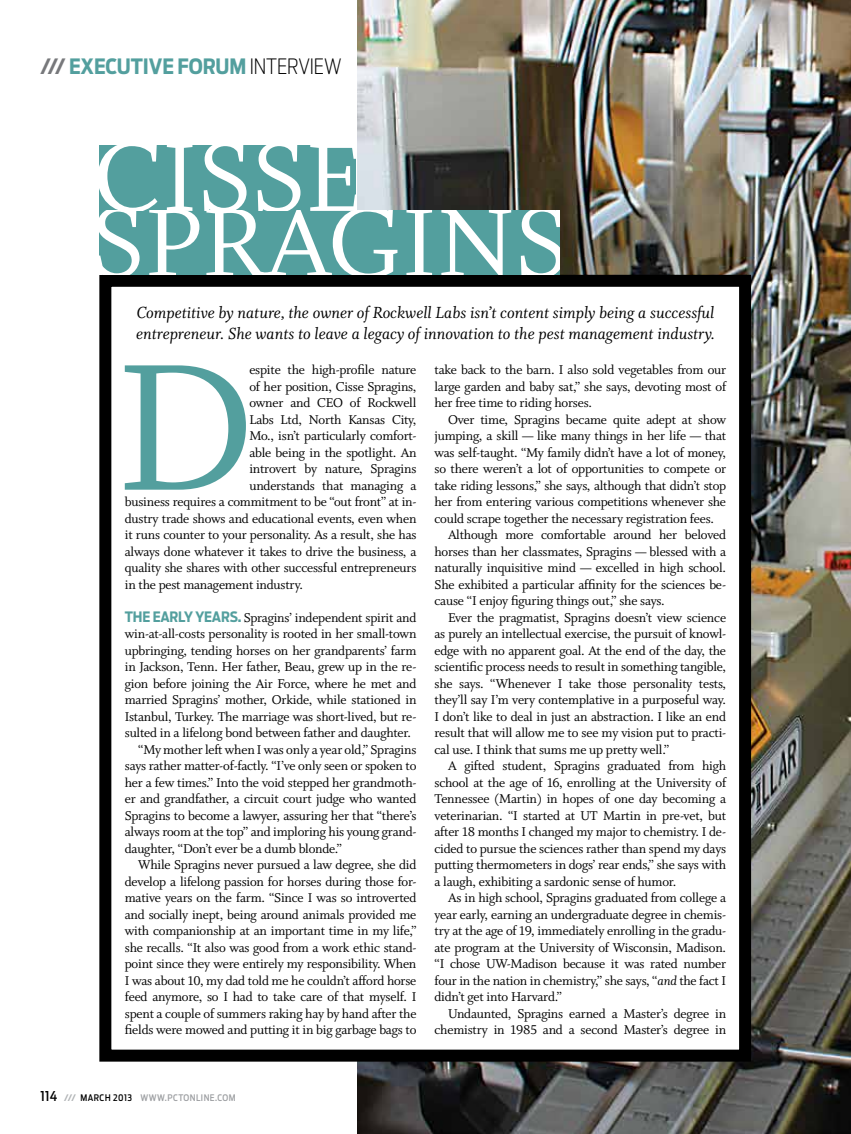
<style>
.page{position:relative;width:851px;height:1134px;background:#fff}
.page>*{position:absolute;margin:0;border:0;box-sizing:border-box;transform-origin:0 0}
.t1{font:201.75px "Whitman Roman LF";color:#539f9e}
.t2{font:109.35px "Whitman Roman LF";color:#fff}
.t3{font:700 21px "Antenna Cond";letter-spacing:-.005em;color:#539f9e}
.t4{font:18px/21px "Whitman Italic LF";color:#000}
.t5{font:14.25px/16.5px "Whitman Roman LF";letter-spacing:-.015em;color:#000;text-align:justify}
.t6{font:500 9px "Antenna Cond";letter-spacing:.05em;color:#9d9fa2}
.s1{color:#77787b}
.s2{font-weight:200;color:#000}
.s3{font-family:"Antenna Cond";font-weight:700;color:#539f9e}
.s4{font-family:"Whitman Italic LF"}
.s5{font-size:13.5px;color:#000}
.s6{font-weight:700;color:#b1b4b6}
.s7{color:#000}
</style>
<div class="page">
<img style="left:357px;top:0;width:493px;height:1134px">
<div style="left:99px;top:275px;width:652px;height:787px;background:#fff;border:12px solid #000"></div>
<div style="left:99px;top:210px;width:461px;height:65px;background:#539f9e"></div>
<div style="left:99px;top:146px;width:257px;height:64px;background:#539f9e"></div>
<h3 class="t3" style="left:40px;top:54px;width:302px"><span class="s1">///</span> EXECUTIVE FORUM <span class="s2">INTERVIEW</span></h3>
<h2 class="t2" style="left:94px;top:117px;width:272px">CISSE</h2>
<h2 class="t2" style="left:91px;top:183px;width:479px">SPRAGINS</h2>
<p class="t4" style="left:136px;top:302px;width:580px">Competitive by nature, the owner of Rockwell Labs isn’t content simply being a successful entrepreneur. She wants to leave a legacy of innovation to the pest management industry.</p>
<h1 class="t1" style="left:116px;top:317px;width:138px">D</h1>
<p class="t5" style="left:249px;top:362px;width:169px">espite the high-profile nature</p>
<p class="t5" style="left:249px;top:378px;width:169px">of her position, Cisse Spragins,</p>
<p class="t5" style="left:249px;top:395px;width:168px">owner and CEO of Rockwell</p>
<p class="t5" style="left:249px;top:411px;width:168px">Labs Ltd, North Kansas City,</p>
<p class="t5" style="left:249px;top:428px;width:169px">Mo., isn’t particularly comfort-</p>
<p class="t5" style="left:249px;top:444px;width:169px">able being in the spotlight. An</p>
<p class="t5" style="left:249px;top:461px;width:169px">introvert by nature, Spragins</p>
<p class="t5" style="left:249px;top:477px;width:169px">understands that managing a</p>
<p class="t5" style="left:125px;top:494px;width:293px">business requires a commitment to be “out front” at in-</p>
<p class="t5" style="left:125px;top:510px;width:293px">dustry trade shows and educational events, even when</p>
<p class="t5" style="left:125px;top:527px;width:293px">it runs counter to your personality. As a result, she has</p>
<p class="t5" style="left:125px;top:543px;width:293px">always done whatever it takes to drive the business, a</p>
<p class="t5" style="left:125px;top:560px;width:293px">quality she shares with other successful entrepreneurs</p>
<p class="t5" style="left:125px;top:576px;width:180px">in the pest management industry.</p>
<p class="t5" style="left:125px;top:609px;width:293px"><span class="s3">THE EARLY YEARS.</span> Spragins’ independent spirit and</p>
<p class="t5" style="left:125px;top:626px;width:293px">win-at-all-costs personality is rooted in her small-town</p>
<p class="t5" style="left:125px;top:642px;width:293px">upbringing, tending horses on her grandparents’ farm</p>
<p class="t5" style="left:125px;top:659px;width:293px">in Jackson, Tenn. Her father, Beau, grew up in the re-</p>
<p class="t5" style="left:125px;top:675px;width:293px">gion before joining the Air Force, where he met and</p>
<p class="t5" style="left:125px;top:692px;width:293px">married Spragins’ mother, Orkide, while stationed in</p>
<p class="t5" style="left:125px;top:708px;width:293px">Istanbul, Turkey. The marriage was short-lived, but re-</p>
<p class="t5" style="left:125px;top:725px;width:288px">sulted in a lifelong bond between father and daughter.</p>
<p class="t5" style="left:138px;top:741px;width:280px">“My mother left when I was only a year old,” Spragins</p>
<p class="t5" style="left:125px;top:758px;width:293px">says rather matter-of-factly. “I’ve only seen or spoken to</p>
<p class="t5" style="left:125px;top:774px;width:293px">her a few times.” Into the void stepped her grandmoth-</p>
<p class="t5" style="left:125px;top:791px;width:293px">er and grandfather, a circuit court judge who wanted</p>
<p class="t5" style="left:125px;top:807px;width:293px">Spragins to become a lawyer, assuring her that “there’s</p>
<p class="t5" style="left:125px;top:824px;width:293px">always room at the top” and imploring his young grand-</p>
<p class="t5" style="left:125px;top:840px;width:219px">daughter, “Don’t ever be a dumb blonde.”</p>
<p class="t5" style="left:138px;top:857px;width:280px">While Spragins never pursued a law degree, she did</p>
<p class="t5" style="left:125px;top:873px;width:293px">develop a lifelong passion for horses during those for-</p>
<p class="t5" style="left:125px;top:890px;width:293px">mative years on the farm. “Since I was so introverted</p>
<p class="t5" style="left:125px;top:906px;width:293px">and socially inept, being around animals provided me</p>
<p class="t5" style="left:125px;top:923px;width:293px">with companionship at an important time in my life,”</p>
<p class="t5" style="left:125px;top:939px;width:293px">she recalls. “It also was good from a work ethic stand-</p>
<p class="t5" style="left:125px;top:956px;width:293px">point since they were entirely my responsibility. When</p>
<p class="t5" style="left:125px;top:972px;width:293px">I was about 10, my dad told me he couldn’t afford horse</p>
<p class="t5" style="left:125px;top:989px;width:293px">feed anymore, so I had to take care of that myself. I</p>
<p class="t5" style="left:125px;top:1005px;width:293px">spent a couple of summers raking hay by hand after the</p>
<p class="t5" style="left:125px;top:1022px;width:293px">fields were mowed and putting it in big garbage bags to</p>
<p class="t5" style="left:434px;top:362px;width:293px">take back to the barn. I also sold vegetables from our large garden and baby sat,” she says, devoting most of her free time to riding horses.</p>
<p class="t5" style="left:448px;top:411px;width:279px">Over time, Spragins became quite adept at show</p>
<p class="t5" style="left:434px;top:428px;width:293px">jumping, a skill — like many things in her life — that</p>
<p class="t5" style="left:434px;top:444px;width:293px">was self-taught. “My family didn’t have a lot of money,</p>
<p class="t5" style="left:434px;top:461px;width:293px">so there weren’t a lot of opportunities to compete or</p>
<p class="t5" style="left:434px;top:477px;width:293px">take riding lessons,” she says, although that didn’t stop</p>
<p class="t5" style="left:434px;top:494px;width:293px">her from entering various competitions whenever she</p>
<p class="t5" style="left:434px;top:510px;width:281px">could scrape together the necessary registration fees.</p>
<p class="t5" style="left:448px;top:527px;width:279px">Although more comfortable around her beloved</p>
<p class="t5" style="left:434px;top:543px;width:293px">horses than her classmates, Spragins — blessed with a</p>
<p class="t5" style="left:434px;top:560px;width:293px">naturally inquisitive mind — excelled in high school.</p>
<p class="t5" style="left:434px;top:576px;width:293px">She exhibited a particular affinity for the sciences be-</p>
<p class="t5" style="left:434px;top:593px;width:232px">cause “I enjoy figuring things out,” she says.</p>
<p class="t5" style="left:448px;top:609px;width:280px">Ever the pragmatist, Spragins doesn’t view science</p>
<p class="t5" style="left:434px;top:626px;width:293px">as purely an intellectual exercise, the pursuit of knowl-</p>
<p class="t5" style="left:434px;top:642px;width:293px">edge with no apparent goal. At the end of the day, the</p>
<p class="t5" style="left:434px;top:659px;width:293px">scientific process needs to result in something tangible,</p>
<p class="t5" style="left:434px;top:675px;width:293px">she says. “Whenever I take those personality tests,</p>
<p class="t5" style="left:434px;top:692px;width:293px">they’ll say I’m very contemplative in a purposeful way.</p>
<p class="t5" style="left:434px;top:708px;width:293px">I don’t like to deal in just an abstraction. I like an end</p>
<p class="t5" style="left:434px;top:725px;width:293px">result that will allow me to see my vision put to practi-</p>
<p class="t5" style="left:434px;top:741px;width:236px">cal use. I think that sums me up pretty well.”</p>
<p class="t5" style="left:448px;top:758px;width:280px">A gifted student, Spragins graduated from high</p>
<p class="t5" style="left:434px;top:774px;width:293px">school at the age of 16, enrolling at the University of</p>
<p class="t5" style="left:434px;top:791px;width:293px">Tennessee (Martin) in hopes of one day becoming a</p>
<p class="t5" style="left:434px;top:807px;width:293px">veterinarian. “I started at UT Martin in pre-vet, but</p>
<p class="t5" style="left:434px;top:824px;width:293px">after 18 months I changed my major to chemistry. I de-</p>
<p class="t5" style="left:434px;top:840px;width:293px">cided to pursue the sciences rather than spend my days</p>
<p class="t5" style="left:434px;top:857px;width:293px">putting thermometers in dogs’ rear ends,” she says with</p>
<p class="t5" style="left:434px;top:873px;width:243px">a laugh, exhibiting a sardonic sense of humor.</p>
<p class="t5" style="left:448px;top:890px;width:279px">As in high school, Spragins graduated from college a</p>
<p class="t5" style="left:434px;top:906px;width:293px">year early, earning an undergraduate degree in chemis-</p>
<p class="t5" style="left:434px;top:923px;width:293px">try at the age of 19, immediately enrolling in the gradu-</p>
<p class="t5" style="left:434px;top:939px;width:293px">ate program at the University of Wisconsin, Madison.</p>
<p class="t5" style="left:434px;top:956px;width:293px">“I chose UW-Madison because it was rated number</p>
<p class="t5" style="left:434px;top:972px;width:293px">four in the nation in chemistry,” she says, “<span class="s4">and</span> the fact I</p>
<p class="t5" style="left:434px;top:989px;width:129px">didn’t get into Harvard.”</p>
<p class="t5" style="left:448px;top:1005px;width:280px">Undaunted, Spragins earned a Master’s degree in</p>
<p class="t5" style="left:434px;top:1022px;width:293px">chemistry in 1985 and a second Master’s degree in</p>
<p class="t6" style="left:40px;top:1093px;width:196px"><span class="s5">114</span> <span class="s6">///</span> <span class="s7">MARCH 2013</span> WWW.PCTONLINE.COM</p>
</div>
